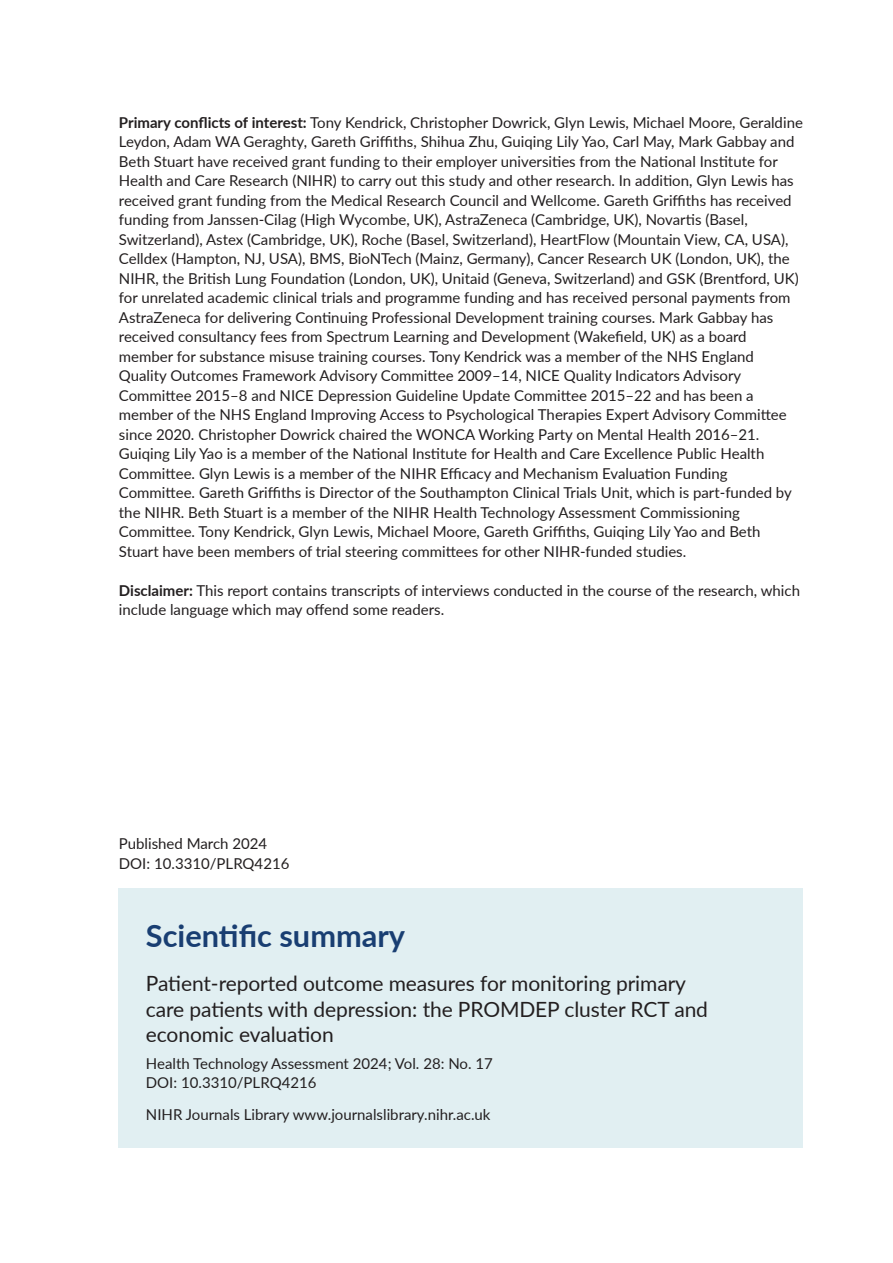
<style>
.page{position:relative;width:893px;height:1263px;background:#fff}
.page>*{position:absolute;margin:0;border:0;box-sizing:border-box;transform-origin:0 0}
.t1{font:700 30.75px "Lato";color:#193e72}
.t2{font:21px/25.2px "Lato";letter-spacing:-.005em;color:#231f20}
.t3{font:15px/19.5px "Lato";color:#231f20}
.s1{font-weight:700}
</style>
<div class="page">
<div style="left:119px;top:888px;width:684px;height:259px;background:#e1eff2"></div>
<p class="t3" style="left:119px;top:112px;width:685px"><span class="s1">Primary conflicts of interest:</span> Tony Kendrick, Christopher Dowrick, Glyn Lewis, Michael Moore, Geraldine Leydon, Adam WA Geraghty, Gareth Griffiths, Shihua Zhu, Guiqing Lily Yao, Carl May, Mark Gabbay and Beth Stuart have received grant funding to their employer universities from the National Institute for Health and Care Research (NIHR) to carry out this study and other research. In addition, Glyn Lewis has received grant funding from the Medical Research Council and Wellcome. Gareth Griffiths has received funding from Janssen-Cilag (High Wycombe, UK), AstraZeneca (Cambridge, UK), Novartis (Basel, Switzerland), Astex (Cambridge, UK), Roche (Basel, Switzerland), HeartFlow (Mountain View, CA, USA), Celldex (Hampton, NJ, USA), BMS, BioNTech (Mainz, Germany), Cancer Research UK (London, UK), the NIHR, the British Lung Foundation (London, UK), Unitaid (Geneva, Switzerland) and GSK (Brentford, UK) for unrelated academic clinical trials and programme funding and has received personal payments from AstraZeneca for delivering Continuing Professional Development training courses. Mark Gabbay has received consultancy fees from Spectrum Learning and Development (Wakefield, UK) as a board member for substance misuse training courses. Tony Kendrick was a member of the NHS England Quality Outcomes Framework Advisory Committee 2009–14, NICE Quality Indicators Advisory Committee 2015–8 and NICE Depression Guideline Update Committee 2015–22 and has been a member of the NHS England Improving Access to Psychological Therapies Expert Advisory Committee since 2020. Christopher Dowrick chaired the WONCA Working Party on Mental Health 2016–21.<br>Guiqing Lily Yao is a member of the National Institute for Health and Care Excellence Public Health Committee. Glyn Lewis is a member of the NIHR Efficacy and Mechanism Evaluation Funding Committee. Gareth Griffiths is Director of the Southampton Clinical Trials Unit, which is part-funded by the NIHR. Beth Stuart is a member of the NIHR Health Technology Assessment Commissioning Committee. Tony Kendrick, Glyn Lewis, Michael Moore, Gareth Griffiths, Guiqing Lily Yao and Beth Stuart have been members of trial steering committees for other NIHR-funded studies.</p>
<p class="t3" style="left:119px;top:580px;width:683px"><span class="s1">Disclaimer:</span> This report contains transcripts of interviews conducted in the course of the research, which include language which may offend some readers.</p>
<p class="t3" style="left:119px;top:833px;width:172px">Published March 2024<br>DOI: 10.3310/PLRQ4216</p>
<h1 class="t1" style="left:146px;top:913px;width:261px">Scientific summary</h1>
<h2 class="t2" style="left:146px;top:970px;width:564px">Patient-reported outcome measures for monitoring primary care patients with depression: the PROMDEP cluster RCT and economic evaluation</h2>
<p class="t3" style="left:146px;top:1053px;width:348px">Health Technology Assessment 2024; Vol. 28: No. 17<br>DOI: 10.3310/PLRQ4216</p>
<p class="t3" style="left:146px;top:1105px;width:346px">NIHR Journals Library www.journalslibrary.nihr.ac.uk</p>
</div>
